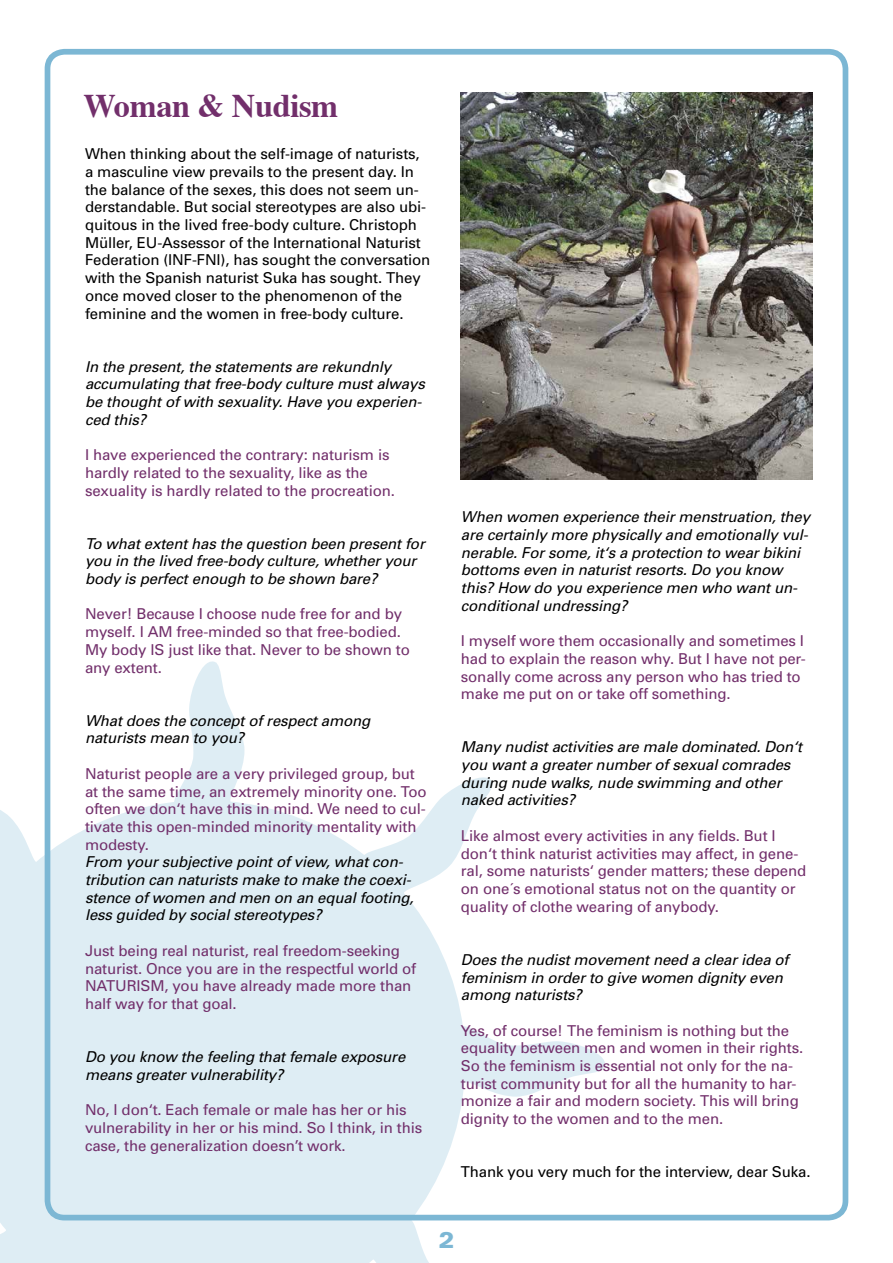
<style>
.page{position:relative;width:893px;height:1263px;background:#fff}
.page>*{position:absolute;margin:0;border:0;box-sizing:border-box;transform-origin:0 0}
.t1{font:700 33px "Times";letter-spacing:-.01em;color:#722f6b}
.t2{font:900 expanded 22.5px "Univers";color:#7cb7d4;scale:.95 1}
.t3{font:15px/17.7px "Univers";letter-spacing:-.01em;color:#722f6b}
.t4{font:italic 15px/17.7px "Univers";letter-spacing:-.01em;color:#000}
.t5{font:15px/17.7px "Univers";letter-spacing:-.01em;color:#000}
</style>
<div class="page">
<svg style="left:0;top:659px;width:607px;height:604px"></svg>
<div style="left:45px;top:49px;width:803px;height:1171px;border:6px solid #7cb7d4;border-radius:17px"></div>
<img style="left:461px;top:92px;width:351px;height:387px">
<h1 class="t1" style="left:84px;top:74px;width:256px">Woman &amp; Nudism</h1>
<p class="t5" style="left:85px;top:145px;width:347px">When thinking about the self-image of naturists, a masculine view prevails to the present day. In the balance of the sexes, this does not seem un&shy;derstandable. But social stereotypes are also ubi&shy;quitous in the lived free-body culture. Christoph Müller, EU-Assessor of the International Naturist Federation (INF-FNI), has sought the conversation with the Spanish naturist Suka has sought. They once moved closer to the phenomenon of the feminine and the women in free-body culture.</p>
<p class="t4" style="left:85px;top:358px;width:341px">In the present, the statements are rekundnly accumulating that free-body culture must always be thought of with sexuality. Have you experien&shy;ced this?</p>
<p class="t3" style="left:85px;top:446px;width:311px">I have experienced the contrary: naturism is hardly related to the sexuality, like as the sexuality is hardly related to the procreation.</p>
<p class="t4" style="left:85px;top:535px;width:341px">To what extent has the question been present for you in the lived free-body culture, whether your body is perfect enough to be shown bare?</p>
<p class="t3" style="left:85px;top:605px;width:326px">Never! Because I choose nude free for and by myself. I AM free-minded so that free-bodied.<br>My body IS just like that. Never to be shown to any extent.</p>
<p class="t4" style="left:85px;top:712px;width:287px">What does the concept of respect among naturists mean to you?</p>
<p class="t3" style="left:85px;top:765px;width:343px">Naturist people are a very privileged group, but at the same time, an extremely minority one. Too often we don‘t have this in mind. We need to cul&shy;tivate this open-minded minority mentality with modesty.</p>
<p class="t4" style="left:85px;top:853px;width:330px">From your subjective point of view, what con&shy;tribution can naturists make to make the coexi&shy;stence of women and men on an equal footing, less guided by social stereotypes?</p>
<p class="t3" style="left:85px;top:942px;width:333px">Just being real naturist, real freedom-seeking naturist. Once you are in the respectful world of NATURISM, you have already made more than half way for that goal.</p>
<p class="t4" style="left:85px;top:1048px;width:322px">Do you know the feeling that female exposure means greater vulnerability?</p>
<p class="t3" style="left:85px;top:1101px;width:339px">No, I don‘t. Each female or male has her or his vulnerability in her or his mind. So I think, in this case, the generalization doesn’t work.</p>
<p class="t4" style="left:461px;top:508px;width:351px">When women experience their menstruation, they are certainly more physically and emotionally vul&shy;nerable. For some, it‘s a protection to wear bikini bottoms even in naturist resorts. Do you know this? How do you experience men who want un&shy;conditional undressing?</p>
<p class="t3" style="left:461px;top:632px;width:346px">I myself wore them occasionally and sometimes I had to explain the reason why. But I have not per&shy;sonally come across any person who has tried to make me put on or take off something.</p>
<p class="t4" style="left:461px;top:738px;width:343px">Many nudist activities are male dominated. Don‘t you want a greater number of sexual comrades during nude walks, nude swimming and other naked activities?</p>
<p class="t3" style="left:461px;top:827px;width:347px">Like almost every activities in any fields. But I don‘t think naturist activities may affect, in gene&shy;ral, some naturists‘ gender matters; these depend on one´s emotional status not on the quantity or quality of clothe wearing of anybody.</p>
<p class="t4" style="left:461px;top:951px;width:329px">Does the nudist movement need a clear idea of feminism in order to give women dignity even among naturists?</p>
<p class="t3" style="left:461px;top:1021px;width:344px">Yes, of course! The feminism is nothing but the equality between men and women in their rights.<br>So the feminism is essential not only for the na&shy;turist community but for all the humanity to har&shy;monize a fair and modern society. This will bring dignity to the women and to the men.</p>
<p class="t5" style="left:461px;top:1163px;width:351px">Thank you very much for the interview, dear Suka.</p>
<h2 class="t2" style="left:439px;top:1227px;width:18px">2</h2>
</div>
